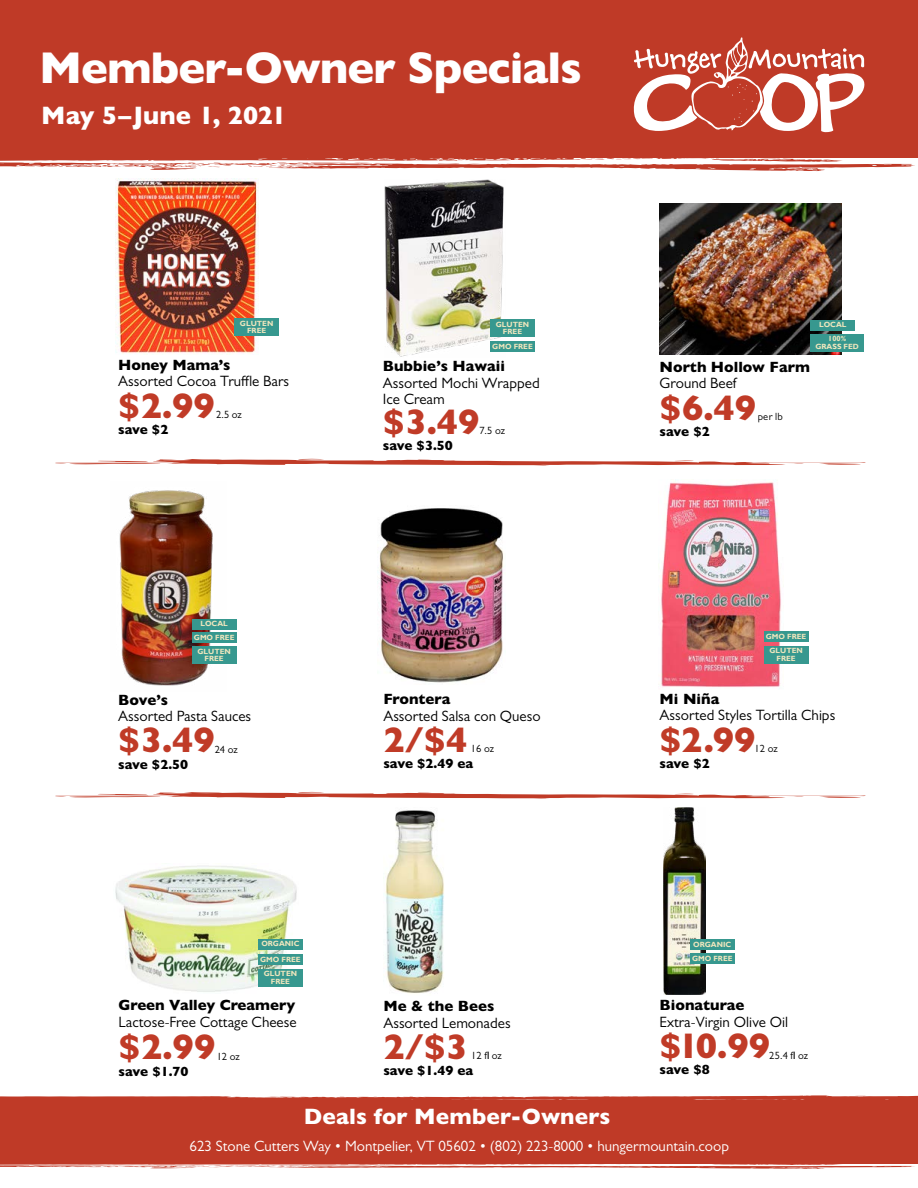
<style>
.page{position:relative;width:918px;height:1188px;background:#fff}
.page>*{position:absolute;margin:0;border:0;box-sizing:border-box;transform-origin:0 0}
.t1{font:800 45px "Gill Sans MT Std";letter-spacing:-.02em;color:#fff}
.t2{font:800 36px "Gill Sans MT Std";color:#c03b27}
.t3{font:800 25.5px "Gill Sans MT Std";color:#fff}
.t4{font:800 22.5px "Gill Sans MT Std";letter-spacing:.005em;color:#fff}
.t5{font:15px/16.5px "Gill Sans MT Std";color:#000}
.t6{font:800 15px "Gill Sans MT Std";color:#000}
.t7{font:15px "Gill Sans MT Std";color:#fff}
.t8{font:800 13.5px "Gill Sans MT Std";letter-spacing:-.015em;color:#000}
.t9{font:10.5px "Gill Sans MT Std";color:#000}
.t10{font:700 7.5px/7.5px "Gill Sans";color:#efe6bd;text-align:center}
</style>
<div class="page">
<svg style="left:0;top:0;width:918px;height:171px;background:#c24432"></svg>
<svg style="left:633px;top:37px;width:232px;height:95px"></svg>
<svg style="left:0;top:1095px;width:918px;height:74px;background:#c34635"></svg>
<svg style="left:819px;top:462px;width:47px;height:3px"></svg>
<svg style="left:55px;top:459px;width:756px;height:7px"></svg>
<svg style="left:820px;top:796px;width:44px;height:2px"></svg>
<svg style="left:55px;top:792px;width:756px;height:7px"></svg>
<img style="left:660px;top:481px;width:124px;height:206px">
<img style="left:119px;top:490px;width:107px;height:196px">
<img style="left:377px;top:508px;width:127px;height:175px">
<img style="left:115px;top:179px;width:144px;height:176px">
<img style="left:663px;top:807px;width:43px;height:188px">
<img style="left:115px;top:865px;width:184px;height:127px">
<div style="left:234px;top:318px;width:45px;height:18px;background:#37988f"></div>
<img style="left:384px;top:180px;width:121px;height:177px">
<img style="left:385px;top:810px;width:59px;height:184px">
<div style="left:192px;top:647px;width:45px;height:17px;background:#37988f"></div>
<div style="left:258px;top:969px;width:45px;height:18px;background:#37988f"></div>
<div style="left:764px;top:646px;width:45px;height:18px;background:#37988f"></div>
<div style="left:258px;top:954px;width:45px;height:11px;background:#37988f"></div>
<div style="left:764px;top:632px;width:45px;height:10px;background:#37988f"></div>
<img style="left:660px;top:203px;width:182px;height:151px">
<div style="left:258px;top:939px;width:45px;height:10px;background:#37988f"></div>
<div style="left:810px;top:320px;width:45px;height:10px;background:#37988f"></div>
<div style="left:192px;top:619px;width:45px;height:10px;background:#37988f"></div>
<div style="left:690px;top:939px;width:45px;height:11px;background:#37988f"></div>
<div style="left:690px;top:953px;width:45px;height:10px;background:#37988f"></div>
<div style="left:192px;top:633px;width:45px;height:10px;background:#37988f"></div>
<div style="left:490px;top:341px;width:45px;height:10px;background:#37988f"></div>
<div style="left:490px;top:320px;width:45px;height:17px;background:#37988f"></div>
<div style="left:810px;top:334px;width:54px;height:18px;background:#37988f"></div>
<h1 class="t1" style="left:39px;top:41px;width:545px">Member-Owner Specials</h1>
<h3 class="t3" style="left:41px;top:101px;width:247px">May 5–June 1, 2021</h3>
<p class="t10" style="left:240px;top:320px;width:35px">GLUTEN<br>FREE</p>
<p class="t10" style="left:496px;top:321px;width:35px">GLUTEN<br>FREE</p>
<p class="t10" style="left:492px;top:343px;width:42px">GMO FREE</p>
<p class="t10" style="left:819px;top:321px;width:29px">LOCAL</p>
<p class="t10" style="left:815px;top:335px;width:45px">100%<br>GRASS FED</p>
<p class="t6" style="left:118px;top:356px;width:114px">Honey Mama’s</p>
<p class="t5" style="left:118px;top:373px;width:172px">Assorted Cocoa Truffle Bars</p>
<p class="t8" style="left:118px;top:421px;width:52px">save $2</p>
<h2 class="t2" style="left:118px;top:384px;width:98px">$2.99</h2>
<p class="t9" style="left:216px;top:408px;width:27px">2.5 oz</p>
<p class="t6" style="left:383px;top:357px;width:124px">Bubbie’s Hawaii</p>
<p class="t5" style="left:383px;top:375px;width:158px">Assorted Mochi Wrapped<br>Ice Cream</p>
<h2 class="t2" style="left:383px;top:401px;width:98px">$3.49</h2>
<p class="t9" style="left:479px;top:425px;width:27px">7.5 oz</p>
<p class="t6" style="left:660px;top:358px;width:152px">North Hollow Farm</p>
<p class="t5" style="left:660px;top:375px;width:78px">Ground Beef</p>
<h2 class="t2" style="left:660px;top:386px;width:98px">$6.49</h2>
<p class="t9" style="left:758px;top:410px;width:27px">per lb</p>
<p class="t8" style="left:660px;top:423px;width:52px">save $2</p>
<p class="t8" style="left:383px;top:438px;width:72px">save $3.50</p>
<p class="t10" style="left:200px;top:620px;width:29px">LOCAL</p>
<p class="t10" style="left:194px;top:634px;width:42px">GMO FREE</p>
<p class="t10" style="left:766px;top:633px;width:42px">GMO FREE</p>
<p class="t10" style="left:197px;top:648px;width:35px">GLUTEN<br>FREE</p>
<p class="t10" style="left:769px;top:647px;width:35px">GLUTEN<br>FREE</p>
<p class="t6" style="left:118px;top:691px;width:51px">Bove’s</p>
<p class="t5" style="left:118px;top:708px;width:135px">Assorted Pasta Sauces</p>
<p class="t6" style="left:383px;top:690px;width:68px">Frontera</p>
<p class="t5" style="left:383px;top:707px;width:159px">Assorted Salsa con Queso</p>
<p class="t6" style="left:660px;top:690px;width:61px">Mi Niña</p>
<p class="t5" style="left:660px;top:707px;width:177px">Assorted Styles Tortilla Chips</p>
<h2 class="t2" style="left:118px;top:719px;width:98px">$3.49</h2>
<p class="t9" style="left:215px;top:743px;width:25px">24 oz</p>
<h2 class="t2" style="left:383px;top:719px;width:86px">2/$4</h2>
<p class="t9" style="left:471px;top:743px;width:25px">16 oz</p>
<h2 class="t2" style="left:660px;top:718px;width:98px">$2.99</h2>
<p class="t9" style="left:755px;top:742px;width:25px">12 oz</p>
<p class="t8" style="left:118px;top:756px;width:72px">save $2.50</p>
<p class="t8" style="left:383px;top:756px;width:91px">save $2.49 ea</p>
<p class="t8" style="left:660px;top:755px;width:52px">save $2</p>
<p class="t10" style="left:261px;top:940px;width:40px">ORGANIC</p>
<p class="t10" style="left:260px;top:956px;width:42px">GMO FREE</p>
<p class="t10" style="left:692px;top:938px;width:42px;line-height:14px;text-align:left">ORGANIC<br>GMO FREE</p>
<p class="t10" style="left:264px;top:970px;width:35px">GLUTEN<br>FREE</p>
<p class="t6" style="left:119px;top:996px;width:178px">Green Valley Creamery</p>
<p class="t5" style="left:119px;top:1013px;width:180px">Lactose-Free Cottage Cheese</p>
<p class="t6" style="left:383px;top:997px;width:112px">Me &amp; the Bees</p>
<p class="t5" style="left:383px;top:1014px;width:129px">Assorted Lemonades</p>
<p class="t6" style="left:660px;top:996px;width:86px">Bionaturae</p>
<p class="t5" style="left:660px;top:1013px;width:130px">Extra-Virgin Olive Oil</p>
<h2 class="t2" style="left:119px;top:1026px;width:98px">$2.99</h2>
<p class="t9" style="left:217px;top:1050px;width:25px">12 oz</p>
<h2 class="t2" style="left:383px;top:1026px;width:86px">2/$3</h2>
<p class="t9" style="left:471px;top:1049px;width:32px">12 fl oz</p>
<h2 class="t2" style="left:660px;top:1025px;width:112px">$10.99</h2>
<p class="t9" style="left:769px;top:1049px;width:40px">25.4 fl oz</p>
<p class="t8" style="left:119px;top:1063px;width:72px">save $1.70</p>
<p class="t8" style="left:383px;top:1063px;width:91px">save $1.49 ea</p>
<p class="t8" style="left:660px;top:1062px;width:52px">save $8</p>
<h3 class="t4" style="left:304px;top:1103px;width:308px">Deals for Member-Owners</h3>
<p class="t7" style="left:190px;top:1138px;width:541px">623 Stone Cutters Way • Montpelier, VT 05602 • (802) 223-8000 • hungermountain.coop</p>
</div>
